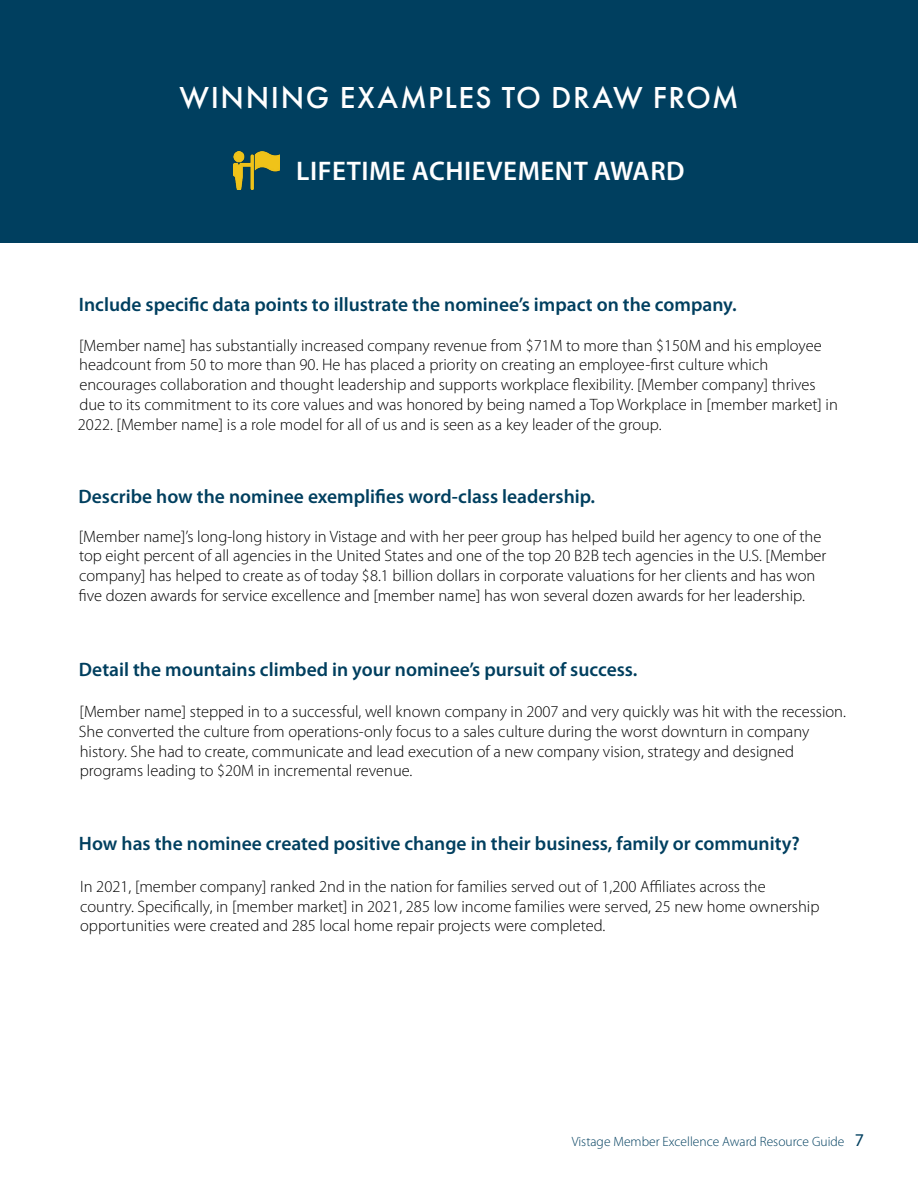
<style>
.page{position:relative;width:918px;height:1188px;background:#fff}
.page>*{position:absolute;margin:0;border:0;box-sizing:border-box;transform-origin:0 0}
.t1{font:500 31.5px "Futura PT";letter-spacing:.05em;color:#fff}
.t2{font:600 27px "Myriad Pro";letter-spacing:.02em;color:#fff}
.t3{font:600 19.5px "Myriad Pro";color:#003f5f}
.t4{font:300 16.5px/19.8px "Myriad Pro";color:#000}
.t5{font:300 13.5px "Myriad Pro";color:#003f5f}
.s1{font-weight:400;font-size:18px}
</style>
<div class="page">
<div style="left:0;top:0;width:918px;height:242px;background:#003f5f"></div>
<img style="left:233px;top:151px;width:46px;height:38px">
<h1 class="t1" style="left:179px;top:79px;width:561px">WINNING EXAMPLES TO DRAW FROM</h1>
<h2 class="t2" style="left:296px;top:154px;width:390px">LIFETIME ACHIEVEMENT AWARD</h2>
<p class="t3" style="left:79px;top:292px;width:659px">Include specific data points to illustrate the nominee’s impact on the company.</p>
<p class="t4" style="left:78px;top:335px;width:761px">[Member name] has substantially increased company revenue from $71M to more than $150M and his employee headcount from 50 to more than 90. He has placed a priority on creating an employee-first culture which encourages collaboration and thought leadership and supports workplace flexibility. [Member company] thrives due to its commitment to its core values and was honored by being named a Top Workplace in [member market] in 2022. [Member name] is a role model for all of us and is seen as a key leader of the group.</p>
<p class="t3" style="left:79px;top:484px;width:518px">Describe how the nominee exemplifies word-class leadership.</p>
<p class="t4" style="left:79px;top:526px;width:749px">[Member name]’s long-long history in Vistage and with her peer group has helped build her agency to one of the top eight percent of all agencies in the United States and one of the top 20 B2B tech agencies in the U.S. [Member company] has helped to create as of today $8.1 billion dollars in corporate valuations for her clients and has won five dozen awards for service excellence and [member name] has won several dozen awards for her leadership.</p>
<p class="t3" style="left:79px;top:657px;width:560px">Detail the mountains climbed in your nominee’s pursuit of success.</p>
<p class="t4" style="left:79px;top:702px;width:769px">[Member name] stepped in to a successful, well known company in 2007 and very quickly was hit with the recession.<br>She converted the culture from operations-only focus to a sales culture during the worst downturn in company history. She had to create, communicate and lead execution of a new company vision, strategy and designed programs leading to $20M in incremental revenue.</p>
<p class="t3" style="left:79px;top:831px;width:722px">How has the nominee created positive change in their business, family or community?</p>
<p class="t4" style="left:80px;top:876px;width:741px">In 2021, [member company] ranked 2nd in the nation for families served out of 1,200 Affiliates across the country. Specifically, in [member market] in 2021, 285 low income families were served, 25 new home ownership opportunities were created and 285 local home repair projects were completed.</p>
<p class="t5" style="left:572px;top:1133px;width:294px">Vistage Member Excellence Award Resource Guide <span class="s1">7</span></p>
</div>
